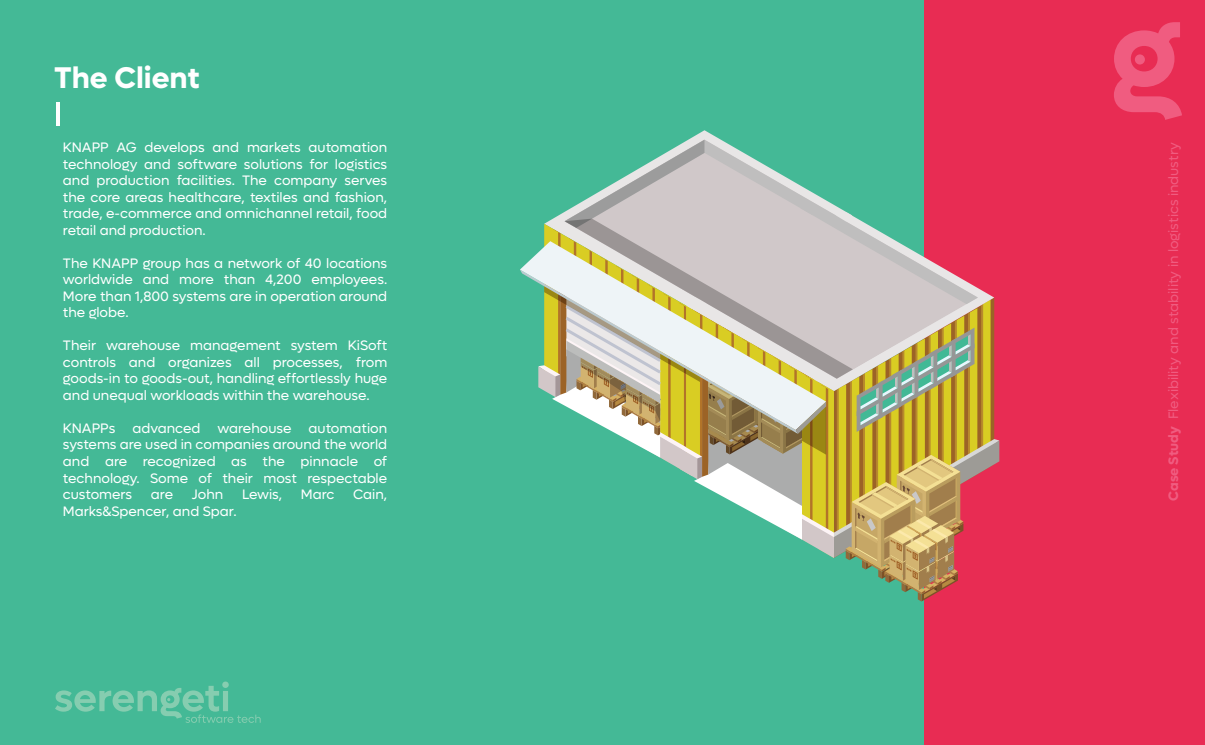
<style>
.page{position:relative;width:1205px;height:745px;background:#fff}
.page>*{position:absolute;margin:0;border:0;box-sizing:border-box;transform-origin:0 0}
.t1{font:700 30px "Lufga";color:#fff}
.t2{font:13.75px/16.5px "Lufga";color:#fff;text-align:justify}
.t3{font:13.75px "Lufga";color:#f05c80}
.s1{font-weight:700}
</style>
<div class="page">
<div style="left:0;top:0;width:1205px;height:744px;background:#44b996"></div>
<svg style="left:55px;top:681px;width:206px;height:42px"></svg>
<hr style="left:57px;top:102px;width:3px;height:23px;background:#fff">
<div style="left:925px;top:0;width:280px;height:744px;background:#e82c53"></div>
<svg style="left:1114px;top:22px;width:68px;height:98px"></svg>
<svg style="left:520px;top:253px;width:18px;height:30px"></svg>
<svg style="left:538px;top:140px;width:461px;height:461px"></svg>
<h1 class="t1" style="left:54px;top:64px;width:147px">The Client</h1>
<p class="t2" style="left:63px;top:140px;width:326px">KNAPP AG develops and markets automation technology and software solutions for logistics and production facilities. The company serves the core areas healthcare, textiles and fashion, trade, e-commerce and omnichannel retail, food retail and production.</p>
<p class="t2" style="left:63px;top:255px;width:326px">The KNAPP group has a network of 40 locations worldwide and more than 4,200 employees.<br>More than 1,800 systems are in operation around the globe.</p>
<p class="t2" style="left:63px;top:338px;width:326px">Their warehouse management system KiSoft controls and organizes all processes, from goods-in to goods-out, handling effortlessly huge and unequal workloads within the warehouse.</p>
<p class="t2" style="left:63px;top:420px;width:326px">KNAPPs advanced warehouse automation systems are used in companies around the world and are recognized as the pinnacle of technology. Some of their most respectable customers</p>
<p class="t2" style="left:151px;top:486px;width:24px">are</p>
<p class="t2" style="left:192px;top:486px;width:33px">John</p>
<p class="t2" style="left:242px;top:486px;width:42px">Lewis,</p>
<p class="t2" style="left:301px;top:486px;width:35px">Marc</p>
<p class="t2" style="left:353px;top:486px;width:36px">Cain,</p>
<p class="t2" style="left:63px;top:503px;width:175px">Marks&amp;Spencer, and Spar.</p>
<p class="t3" style="left:1167px;top:501px;width:360px;rotate:-90deg"><span class="s1">Case Study</span> Flexibility and stability in logistics industry</p>
</div>
